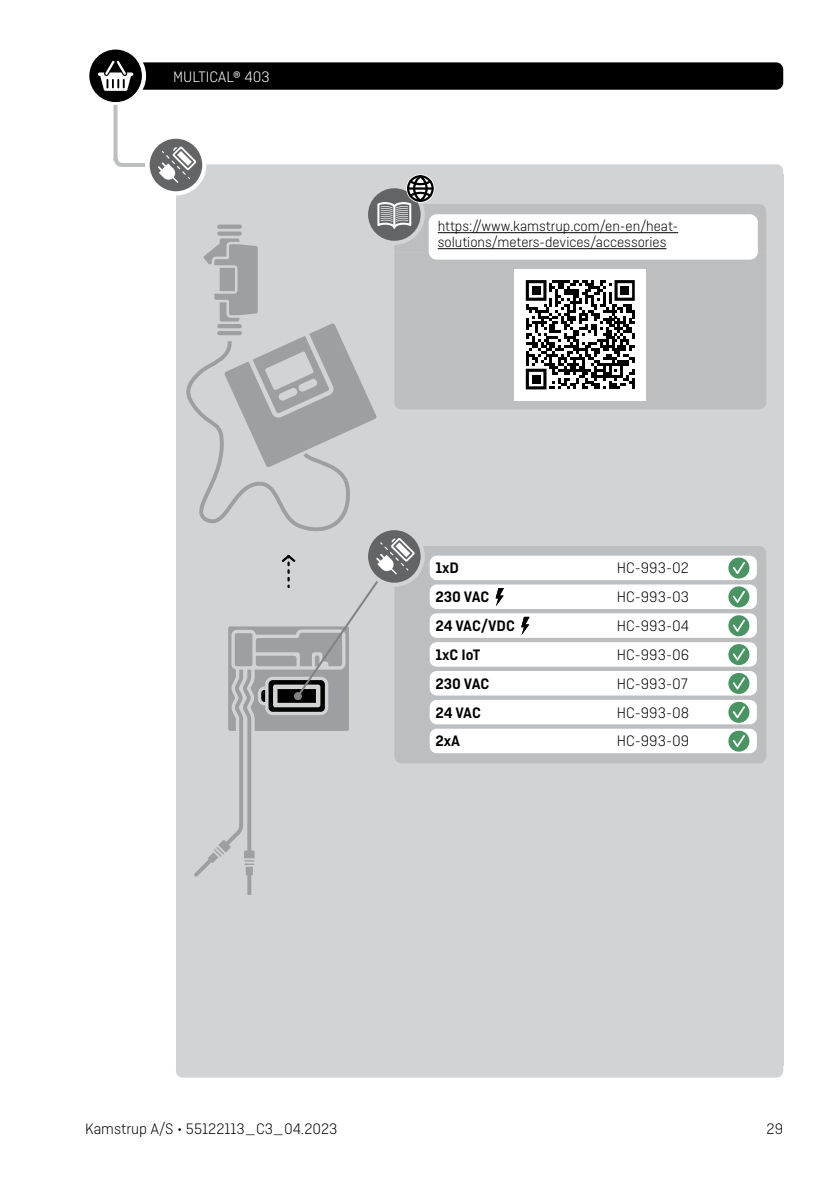
<style>
.page{position:relative;width:840px;height:1191px;background:#fff}
.page>*{position:absolute;margin:0;border:0;box-sizing:border-box;transform-origin:0 0}
.t1{font:300 16px "Ciutadella";color:#000}
.t2{font:600 16px "Ciutadella";color:#000}
.t3{font:300 16px "Ciutadella";color:#fff}
.t4{font:300 15px/16px "Ciutadella";color:#000}
</style>
<div class="page">
<div style="left:113px;top:62px;width:669px;height:28px;background:#000;border-radius:7px"></div>
<div style="left:176px;top:1066px;width:606px;height:11px;background:#d1d3d4"></div>
<div style="left:176px;top:174px;width:606px;height:892px;background:#d1d3d4"></div>
<hr style="left:239px;top:731px;width:4px;height:94px;background:#9d9fa2">
<svg style="left:247px;top:747px;width:4px;height:74px"></svg>
<svg style="left:194px;top:821px;width:60px;height:73px"></svg>
<div style="left:394px;top:546px;width:371px;height:217px;background:#bcbec0;border-radius:7px"></div>
<div style="left:429px;top:728px;width:327px;height:25px;background:#fff;border-radius:7px"></div>
<div style="left:728px;top:730px;width:21px;height:21px;background:#499462;border-radius:50%"></div>
<div style="left:85px;top:45px;width:61px;height:61px;background:#fff;border-radius:50%"></div>
<div style="left:89px;top:50px;width:53px;height:52px;background:#000;border-radius:50%"></div>
<svg style="left:98px;top:61px;width:35px;height:30px"></svg>
<svg style="left:114px;top:154px;width:31px;height:13px"></svg>
<div style="left:149px;top:139px;width:53px;height:52px;background:#636466;border-radius:50%"></div>
<svg style="left:158px;top:146px;width:624px;height:601px"></svg>
<svg style="left:113px;top:105px;width:4px;height:56px"></svg>
<p class="t3" style="left:173px;top:68px;width:98px">MULTICAL® 403</p>
<p class="t4" style="left:437px;top:218px;width:242px">https://www.kamstrup.com/en-en/heat&shy;solutions/meters-devices/accessories</p>
<p class="t2" style="left:435px;top:559px;width:25px">1xD</p>
<p class="t1" style="left:616px;top:559px;width:73px">HC-993-02</p>
<p class="t2" style="left:435px;top:588px;width:55px">230 VAC</p>
<p class="t1" style="left:616px;top:588px;width:73px">HC-993-03</p>
<p class="t2" style="left:435px;top:616px;width:81px">24 VAC/VDC</p>
<p class="t1" style="left:616px;top:617px;width:74px">HC-993-04</p>
<p class="t2" style="left:435px;top:645px;width:47px">1xC IoT</p>
<p class="t1" style="left:616px;top:646px;width:74px">HC-993-06</p>
<p class="t2" style="left:435px;top:674px;width:55px">230 VAC</p>
<p class="t1" style="left:616px;top:675px;width:72px">HC-993-07</p>
<p class="t2" style="left:435px;top:703px;width:47px">24 VAC</p>
<p class="t1" style="left:616px;top:703px;width:74px">HC-993-08</p>
<p class="t2" style="left:435px;top:732px;width:26px">2xA</p>
<p class="t1" style="left:616px;top:732px;width:74px">HC-993-09</p>
<p class="t1" style="left:85px;top:1120px;width:254px">Kamstrup A/S • 55122113_C3_04.2023</p>
<p class="t1" style="left:766px;top:1120px;width:18px">29</p>
</div>
